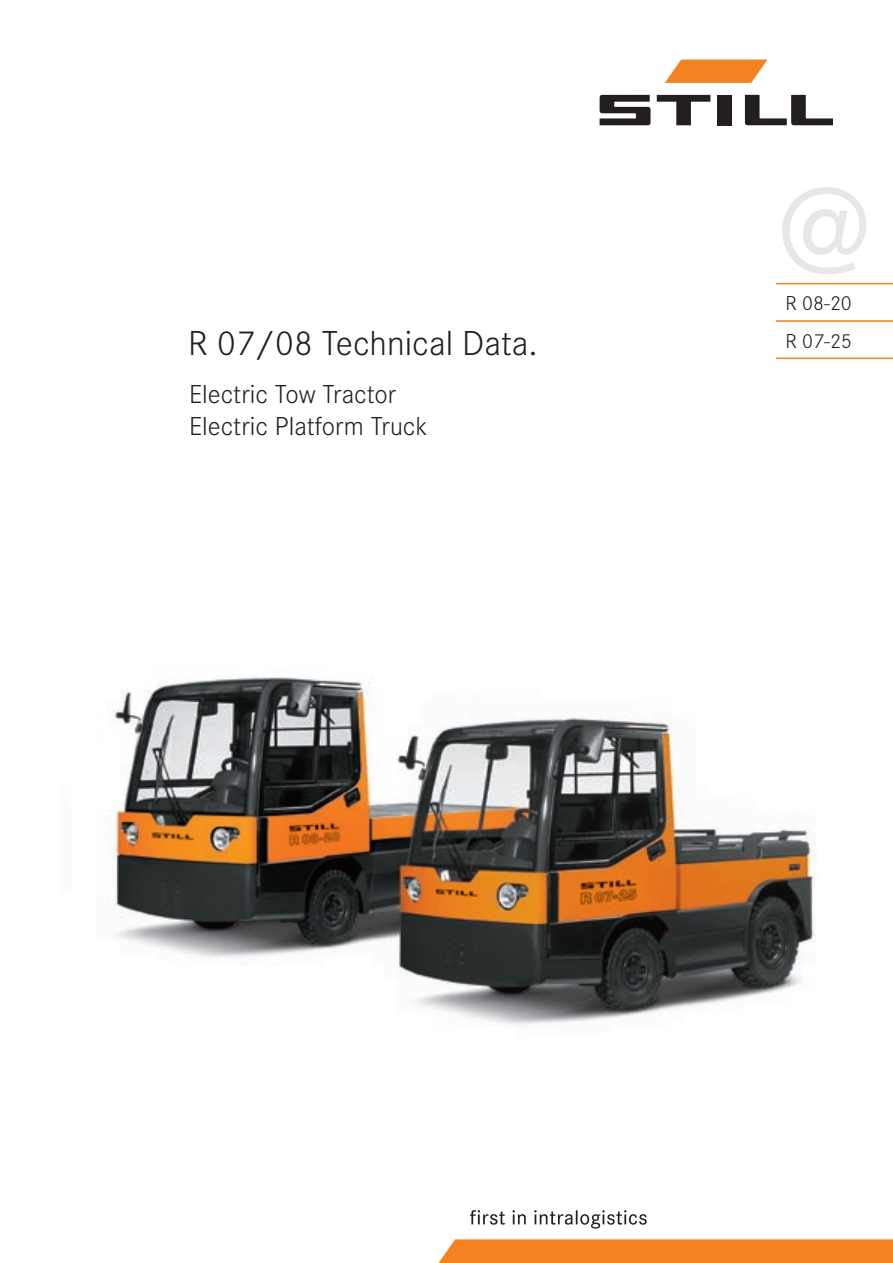
<style>
.page{position:relative;width:893px;height:1263px;background:#fff}
.page>*{position:absolute;margin:0;border:0;box-sizing:border-box;transform-origin:0 0}
.t1{font:500 126px "Corporate S";color:#e6e7e9}
.titelhead{font:300 36px "Corporate S";color:#231f20}
.titelsub{font:300 27px "Corporate S";color:#231f20}
.t2{font:300 21px "Corporate S";color:#231f20}
</style>
<div class="page">
<hr style="left:0;top:0;width:1px;height:1263px;background:#9d9fa2">
<img style="left:0;top:378px;width:816px;height:885px">
<hr style="left:776px;top:283px;width:117px;height:1px;background:#f58220">
<hr style="left:776px;top:320px;width:117px;height:2px;background:#f58220">
<hr style="left:776px;top:358px;width:117px;height:1px;background:#f58220">
<svg style="left:657px;top:95px;width:53px;height:30px"></svg>
<div style="left:717px;top:95px;width:14px;height:30px;background:#231f20"></div>
<svg style="left:600px;top:95px;width:50px;height:30px"></svg>
<svg style="left:745px;top:95px;width:88px;height:30px"></svg>
<svg style="left:665px;top:60px;width:102px;height:23px;background:#f69543"></svg>
<svg style="left:429px;top:1239px;width:464px;height:24px;background:#f5882c"></svg>
<svg style="left:470px;top:1210px;width:177px;height:19px"></svg>
<h1 class="t1" style="left:778px;top:159px;width:94px">@</h1>
<p class="t2" style="left:785px;top:292px;width:68px">R 08-20</p>
<p class="titelhead" style="left:188px;top:322px;width:351px">R 07/08 Technical Data.</p>
<p class="t2" style="left:785px;top:329px;width:68px">R 07-25</p>
<p class="titelsub" style="left:189px;top:378px;width:209px">Electric Tow Tractor</p>
<p class="titelsub" style="left:189px;top:411px;width:240px">Electric Platform Truck</p>
</div>
